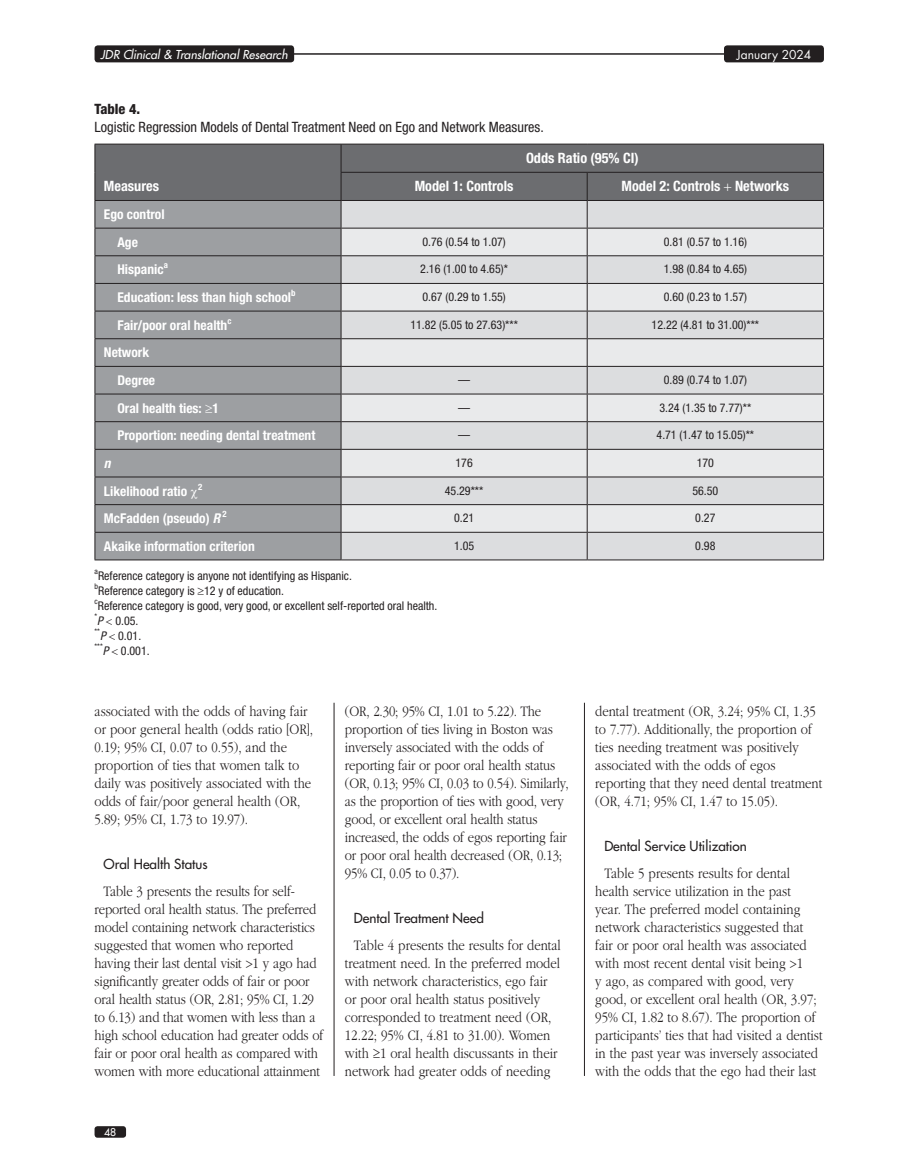
<style>
.page{position:relative;width:905px;height:1175px;background:#fff}
.page>*{position:absolute;margin:0;border:0;box-sizing:border-box;transform-origin:0 0}
.t1{font:300 15px/18px "ITC Garamond Std";color:#231f20;scale:.85 1}
.t2{font:condensed 14.25px "Helvetica Neue LT Std";color:#231f20}
.t3{font:700 condensed 14.25px "Helvetica Neue LT Std";color:#fff}
.t4{font:800 condensed 14.25px "Helvetica Neue LT Std";color:#231f20}
.t5{font:700 condensed 13.5px/27.6px "Helvetica Neue LT Std";color:#fff}
.t6{font:500 13.5px "Futura Std";color:#231f20}
.t7{font:italic 700 condensed 13.5px "Helvetica Neue LT Std";color:#fff}
.t8{font:condensed 12px "Helvetica Neue LT Std";color:#231f20}
.t9{font:italic 500 12px "Futura Std";color:#fff}
.t10{font:12px "Futura Std";letter-spacing:.005em;color:#fff}
.t11{font:500 10.5px "Futura Std";color:#fff}
.t12{font:700 condensed 8.7px "Helvetica Neue LT Std";color:#fff}
.t13{font:condensed 7.8px "Helvetica Neue LT Std";color:#231f20}
.s1{font-style:italic}
</style>
<div class="page">
<hr style="left:99px;top:53px;width:720px;height:2px;background:#231f20">
<div style="left:95px;top:45px;width:199px;height:17px;background:#231f20;border-radius:3px"></div>
<div style="left:724px;top:45px;width:99px;height:17px;background:#231f20;border-radius:3px"></div>
<div style="left:94px;top:1126px;width:32px;height:11px;background:#231f20;border-radius:3px"></div>
<hr style="left:334px;top:702px;width:1px;height:373px;background:#231f20">
<hr style="left:584px;top:702px;width:1px;height:373px;background:#231f20">
<hr style="left:94px;top:559px;width:247px;height:1px;background:#231f20">
<hr style="left:341px;top:559px;width:246px;height:1px;background:#231f20">
<hr style="left:587px;top:559px;width:237px;height:1px;background:#231f20">
<svg style="left:94px;top:144px;width:730px;height:415px;background:#b7b9bb"></svg>
<p class="t9" style="left:100px;top:47px;width:189px">JDR Clinical &amp; Translational Research</p>
<p class="t10" style="left:736px;top:47px;width:76px">January 2024</p>
<p class="t4" style="left:94px;top:100px;width:47px">Table 4.</p>
<p class="t2" style="left:94px;top:118px;width:450px">Logistic Regression Models of Dental Treatment Need on Ego and Network Measures.</p>
<p class="t3" style="left:526px;top:150px;width:114px">Odds Ratio (95% CI)</p>
<p class="t3" style="left:104px;top:178px;width:57px">Measures</p>
<p class="t3" style="left:414px;top:178px;width:100px">Model 1: Controls</p>
<p class="t3" style="left:621px;top:178px;width:169px">Model 2: Controls Networks</p>
<p class="t5" style="left:117px;top:200px;width:49px;text-indent:-14px">Ego control<br>Age</p>
<p class="t8" style="left:422px;top:234px;width:85px">0.76 (0.54 to 1.07)</p>
<p class="t8" style="left:663px;top:234px;width:85px">0.81 (0.57 to 1.16)</p>
<p class="t5" style="left:117px;top:256px;width:52px">Hispanic<sup>a</sup></p>
<p class="t8" style="left:420px;top:262px;width:89px">2.16 (1.00 to 4.65)*</p>
<p class="t8" style="left:663px;top:262px;width:85px">1.98 (0.84 to 4.65)</p>
<p class="t5" style="left:117px;top:283px;width:179px">Education: less than high school<sup>b</sup></p>
<p class="t8" style="left:422px;top:290px;width:85px">0.67 (0.29 to 1.55)</p>
<p class="t8" style="left:663px;top:290px;width:85px">0.60 (0.23 to 1.57)</p>
<p class="t5" style="left:117px;top:311px;width:115px">Fair/poor oral health<sup>c</sup></p>
<p class="t8" style="left:410px;top:317px;width:109px">11.82 (5.05 to 27.63)***</p>
<p class="t8" style="left:651px;top:317px;width:109px">12.22 (4.81 to 31.00)***</p>
<p class="t5" style="left:117px;top:338px;width:39px;text-indent:-14px">Network<br>Degree</p>
<p class="t8" style="left:458px;top:373px;width:13px">—</p>
<p class="t8" style="left:663px;top:373px;width:85px">0.89 (0.74 to 1.07)</p>
<p class="t5" style="left:117px;top:394px;width:103px">Oral health ties: ≥1</p>
<p class="t8" style="left:458px;top:400px;width:13px">—</p>
<p class="t8" style="left:659px;top:400px;width:93px">3.24 (1.35 to 7.77)**</p>
<p class="t5" style="left:117px;top:421px;width:199px">Proportion: needing dental treatment</p>
<p class="t8" style="left:458px;top:428px;width:13px">—</p>
<p class="t8" style="left:656px;top:428px;width:99px">4.71 (1.47 to 15.05)**</p>
<p class="t7" style="left:104px;top:455px;width:8px">n</p>
<p class="t8" style="left:455px;top:456px;width:19px">176</p>
<p class="t8" style="left:696px;top:456px;width:19px">170</p>
<p class="t5" style="left:104px;top:477px;width:100px">Likelihood ratio <sup>2</sup></p>
<p class="t8" style="left:445px;top:483px;width:40px">45.29***</p>
<p class="t8" style="left:692px;top:483px;width:27px">56.50</p>
<p class="t5" style="left:104px;top:504px;width:118px">McFadden (pseudo) <span class="s1">R</span></p>
<p class="t12" style="left:222px;top:509px;width:6px">2</p>
<p class="t8" style="left:454px;top:511px;width:22px">0.21</p>
<p class="t8" style="left:695px;top:511px;width:22px">0.27</p>
<p class="t5" style="left:104px;top:532px;width:152px">Akaike information criterion</p>
<p class="t8" style="left:454px;top:538px;width:22px">1.05</p>
<p class="t8" style="left:695px;top:538px;width:22px">0.98</p>
<p class="t13" style="left:94px;top:567px;width:5px">a</p>
<p class="t8" style="left:98px;top:568px;width:255px">Reference category is anyone not identifying as Hispanic.</p>
<p class="t13" style="left:94px;top:582px;width:5px">b</p>
<p class="t8" style="left:98px;top:583px;width:187px">Reference category is ≥12 y of education.</p>
<p class="t13" style="left:94px;top:597px;width:5px">c</p>
<p class="t8" style="left:98px;top:598px;width:341px">Reference category is good, very good, or excellent self-reported oral health.</p>
<p class="t13" style="left:94px;top:612px;width:4px">*</p>
<p class="t8" style="left:97px;top:613px;width:43px"><span class="s1">P</span> 0.05.</p>
<p class="t13" style="left:94px;top:627px;width:7px">**</p>
<p class="t8" style="left:100px;top:628px;width:43px"><span class="s1">P</span> 0.01.</p>
<p class="t13" style="left:94px;top:642px;width:10px">***</p>
<p class="t8" style="left:103px;top:643px;width:48px"><span class="s1">P</span> 0.001.</p>
<p class="t1" style="left:94px;top:702px;width:259px">associated with the odds of having fair or poor general health (odds ratio [OR], 0.19; 95% CI, 0.07 to 0.55), and the proportion of ties that women talk to daily was positively associated with the odds of fair/poor general health (OR, 5.89; 95% CI, 1.73 to 19.97).</p>
<p class="t6" style="left:104px;top:855px;width:106px">Oral Health Status</p>
<p class="t1" style="left:94px;top:882px;width:270px;text-indent:9px">Table 3 presents the results for self&shy;reported oral health status. The preferred model containing network characteristics suggested that women who reported having their last dental visit 1 y ago had significantly greater odds of fair or poor oral health status (OR, 2.81; 95% CI, 1.29 to 6.13) and that women with less than a high school education had greater odds of fair or poor oral health as compared with women with more educational attainment</p>
<p class="t11" style="left:104px;top:1125px;width:14px">48</p>
<p class="t1" style="left:345px;top:702px;width:265px">(OR, 2.30; 95% CI, 1.01 to 5.22). The proportion of ties living in Boston was inversely associated with the odds of reporting fair or poor oral health status (OR, 0.13; 95% CI, 0.03 to 0.54). Similarly, as the proportion of ties with good, very good, or excellent oral health status increased, the odds of egos reporting fair or poor oral health decreased (OR, 0.13; 95% CI, 0.05 to 0.37).</p>
<p class="t6" style="left:354px;top:909px;width:131px">Dental Treatment Need</p>
<p class="t1" style="left:345px;top:936px;width:255px;text-indent:9px">Table 4 presents the results for dental treatment need. In the preferred model with network characteristics, ego fair or poor oral health status positively corresponded to treatment need (OR, 12.22; 95% CI, 4.81 to 31.00). Women with ≥1 oral health discussants in their network had greater odds of needing</p>
<p class="t1" style="left:595px;top:702px;width:268px">dental treatment (OR, 3.24; 95% CI, 1.35 to 7.77). Additionally, the proportion of ties needing treatment was positively associated with the odds of egos reporting that they need dental treatment (OR, 4.71; 95% CI, 1.47 to 15.05).</p>
<p class="t6" style="left:604px;top:837px;width:144px">Dental Service Utilization</p>
<p class="t1" style="left:595px;top:864px;width:269px;text-indent:9px">Table 5 presents results for dental health service utilization in the past<br>year. The preferred model containing network characteristics suggested that fair or poor oral health was associated with most recent dental visit being 1<br>y ago, as compared with good, very good, or excellent oral health (OR, 3.97; 95% CI, 1.82 to 8.67). The proportion of participants’ ties that had visited a dentist in the past year was inversely associated with the odds that the ego had their last</p>
</div>
